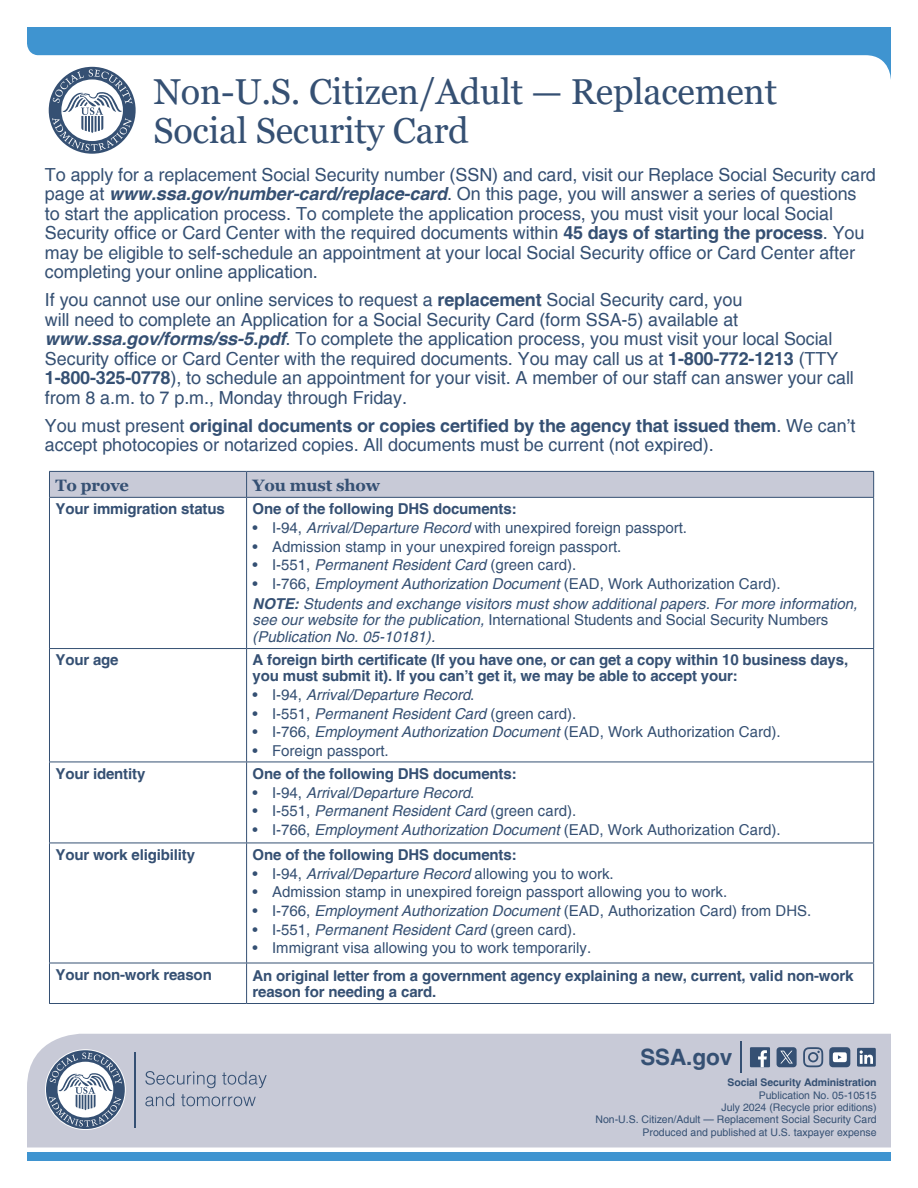
<style>
.page{position:relative;width:918px;height:1188px;background:#fff}
.page>*{position:absolute;margin:0;border:0;box-sizing:border-box;transform-origin:0 0}
.t1{font:36px/39px "Georgia";letter-spacing:-.005em;color:#355073}
.t2{font:700 22.5px "Helvetica";letter-spacing:-.005em;color:#355073}
.t3{font:18px/19.5px "Helvetica";letter-spacing:-.005em;color:#355073}
.t4{font:700 16.5px "Georgia";letter-spacing:-.01em;color:#355073}
.t5{font:15px "Helvetica";color:#355073}
.t6{font:italic 15px/16.5px "Helvetica";letter-spacing:-.005em;color:#355073}
.t7{font:700 15px/15.8px "Helvetica";letter-spacing:-.01em;color:#355073}
.t8{font:10.5px "Helvetica";color:#355073}
.t9{font:700 10.5px "Helvetica";letter-spacing:-.01em;color:#355073}
.s1{font-weight:700;font-style:italic}
.s2{font-weight:700}
.s3{font-style:italic}
.s4{font-style:normal}
</style>
<div class="page">
<div style="left:27px;top:1034px;width:864px;height:113px;background:#c8cad7"></div>
<svg style="left:27px;top:27px;width:864px;height:53px;fill:#3f94d0"></svg>
<svg style="left:49px;top:67px;width:87px;height:87px"></svg>
<svg style="left:52px;top:69px;width:80px;height:82px"></svg>
<div style="left:27px;top:1153px;width:864px;height:8px;background:#3f94d0"></div>
<hr style="left:49px;top:498px;width:1px;height:150px;background:#355073">
<hr style="left:246px;top:498px;width:1px;height:150px;background:#355073">
<hr style="left:873px;top:498px;width:1px;height:150px;background:#355073">
<hr style="left:49px;top:648px;width:198px;height:1px;background:#355073">
<hr style="left:49px;top:649px;width:1px;height:113px;background:#355073">
<hr style="left:247px;top:648px;width:627px;height:1px;background:#355073">
<hr style="left:246px;top:649px;width:1px;height:113px;background:#355073">
<hr style="left:873px;top:649px;width:1px;height:113px;background:#355073">
<hr style="left:49px;top:762px;width:198px;height:1px;background:#355073">
<hr style="left:49px;top:762px;width:1px;height:81px;background:#355073">
<hr style="left:247px;top:762px;width:627px;height:1px;background:#355073">
<hr style="left:246px;top:762px;width:1px;height:81px;background:#355073">
<hr style="left:873px;top:762px;width:1px;height:81px;background:#355073">
<svg style="left:49px;top:471px;width:825px;height:26px;background:#c1c4d2"></svg>
<hr style="left:49px;top:497px;width:198px;height:1px;background:#355073">
<hr style="left:247px;top:497px;width:627px;height:1px;background:#355073">
<hr style="left:49px;top:843px;width:198px;height:1px;background:#355073">
<hr style="left:49px;top:843px;width:1px;height:120px;background:#355073">
<hr style="left:247px;top:843px;width:627px;height:1px;background:#355073">
<hr style="left:246px;top:843px;width:1px;height:120px;background:#355073">
<hr style="left:873px;top:843px;width:1px;height:120px;background:#355073">
<hr style="left:49px;top:963px;width:198px;height:1px;background:#355073">
<hr style="left:49px;top:963px;width:1px;height:40px;background:#355073">
<hr style="left:247px;top:963px;width:627px;height:1px;background:#355073">
<hr style="left:246px;top:963px;width:1px;height:40px;background:#355073">
<hr style="left:873px;top:963px;width:1px;height:40px;background:#355073">
<hr style="left:49px;top:1003px;width:198px;height:1px;background:#355073">
<hr style="left:247px;top:1003px;width:627px;height:1px;background:#355073">
<svg style="left:145px;top:1071px;width:122px;height:35px;background:#b1b7c7"></svg>
<hr style="left:135px;top:1052px;width:1px;height:75px;background:#355073">
<svg style="left:45px;top:1049px;width:81px;height:81px"></svg>
<svg style="left:46px;top:1050px;width:79px;height:79px"></svg>
<svg style="left:49px;top:1053px;width:73px;height:74px"></svg>
<svg style="left:857px;top:1048px;width:19px;height:19px"></svg>
<svg style="left:829px;top:1047px;width:21px;height:20px"></svg>
<svg style="left:803px;top:1047px;width:20px;height:20px"></svg>
<div style="left:777px;top:1047px;width:20px;height:20px;background:#355073;border-radius:3px"></div>
<svg style="left:780px;top:1051px;width:13px;height:13px"></svg>
<div style="left:750px;top:1047px;width:20px;height:20px;background:#355073"></div>
<svg style="left:758px;top:1050px;width:9px;height:17px"></svg>
<hr style="left:740px;top:1041px;width:2px;height:32px;background:#355073">
<h1 class="t1" style="left:153px;top:73px;width:625px">Non-U.S. Citizen/Adult — Replacement<br>Social Security Card</h1>
<p class="t3" style="left:45px;top:165px;width:833px">To apply for a replacement Social Security number (SSN) and card, visit our Replace Social Security card page at <span class="s1">www.ssa.gov/number-card/replace-card</span>. On this page, you will answer a series of questions to start the application process. To complete the application process, you must visit your local Social Security office or Card Center with the required documents within <span class="s2">45 days of starting the process</span>. You may be eligible to self-schedule an appointment at your local Social Security office or Card Center after completing your online application.</p>
<p class="t3" style="left:45px;top:291px;width:811px">If you cannot use our online services to request a <span class="s2">replacement</span> Social Security card, you<br>will need to complete an Application for a Social Security Card (form SSA-5) available at <span class="s1">www.ssa.gov/forms/ss-5.pdf</span>. To complete the application process, you must visit your local Social Security office or Card Center with the required documents. You may call us at <span class="s2">1-800-772-1213</span> (TTY <span class="s2">1-800-325-0778</span>), to schedule an appointment for your visit. A member of our staff can answer your call from 8 a.m. to 7 p.m., Monday through Friday.</p>
<p class="t3" style="left:45px;top:417px;width:812px">You must present <span class="s2">original documents or copies certified by the agency that issued them</span>. We can’t accept photocopies or notarized copies. All documents must be current (not expired).</p>
<p class="t4" style="left:55px;top:474px;width:75px">To prove</p>
<p class="t4" style="left:253px;top:474px;width:129px">You must show</p>
<p class="t7" style="left:55px;top:502px;width:171px">Your immigration status</p>
<p class="t7" style="left:253px;top:502px;width:266px">One of the following DHS documents:</p>
<p class="t5" style="left:253px;top:519px;width:436px">• I-94, <span class="s3">Arrival/Departure Record</span> with unexpired foreign passport.</p>
<p class="t5" style="left:253px;top:538px;width:370px">• Admission stamp in your unexpired foreign passport.</p>
<p class="t6" style="left:253px;top:557px;width:325px"><span class="s4">• I-551,</span> Permanent Resident Card <span class="s4">(green card).</span></p>
<p class="t5" style="left:253px;top:575px;width:529px">• I-766, <span class="s3">Employment Authorization Document</span> (EAD, Work Authorization Card).</p>
<h2 class="t6" style="left:253px;top:596px;width:606px"><span class="s2">NOTE:</span> Students and exchange visitors must show additional papers. For more information, see our website for the publication, <span class="s4">International Students and Social Security Numbers </span>(Publication No. 05-10181).</h2>
<p class="t7" style="left:55px;top:653px;width:65px">Your age</p>
<p class="t7" style="left:253px;top:653px;width:597px">A foreign birth certificate (If you have one, or can get a copy within 10 business days, you must submit it). If you can’t get it, we may be able to accept your:</p>
<p class="t6" style="left:253px;top:687px;width:223px"><span class="s4">• I-94,</span> Arrival/Departure Record<span class="s4">.</span></p>
<p class="t6" style="left:253px;top:706px;width:325px"><span class="s4">• I-551,</span> Permanent Resident Card <span class="s4">(green card).</span></p>
<p class="t5" style="left:253px;top:723px;width:529px">• I-766, <span class="s3">Employment Authorization Document</span> (EAD, Work Authorization Card).</p>
<p class="t5" style="left:253px;top:742px;width:138px">• Foreign passport.</p>
<p class="t7" style="left:55px;top:766px;width:91px">Your identity</p>
<p class="t7" style="left:253px;top:766px;width:266px">One of the following DHS documents:</p>
<p class="t6" style="left:253px;top:785px;width:223px"><span class="s4">• I-94,</span> Arrival/Departure Record<span class="s4">.</span></p>
<p class="t6" style="left:253px;top:803px;width:325px"><span class="s4">• I-551,</span> Permanent Resident Card <span class="s4">(green card).</span></p>
<p class="t5" style="left:253px;top:821px;width:529px">• I-766, <span class="s3">Employment Authorization Document</span> (EAD, Work Authorization Card).</p>
<p class="t7" style="left:55px;top:847px;width:141px">Your work eligibility</p>
<p class="t7" style="left:253px;top:847px;width:266px">One of the following DHS documents:</p>
<p class="t5" style="left:253px;top:864px;width:363px">• I-94, <span class="s3">Arrival/Departure Record</span> allowing you to work.</p>
<p class="t5" style="left:253px;top:883px;width:476px">• Admission stamp in unexpired foreign passport allowing you to work.</p>
<p class="t5" style="left:253px;top:902px;width:560px">• I-766, <span class="s3">Employment Authorization Document</span> (EAD, Authorization Card) from DHS.</p>
<p class="t6" style="left:253px;top:922px;width:325px"><span class="s4">• I-551,</span> Permanent Resident Card <span class="s4">(green card).</span></p>
<p class="t5" style="left:253px;top:939px;width:340px">• Immigrant visa allowing you to work temporarily.</p>
<p class="t7" style="left:55px;top:967px;width:158px">Your non-work reason</p>
<p class="t7" style="left:253px;top:968px;width:602px">An original letter from a government agency explaining a new, current, valid non-work reason for needing a card.</p>
<p class="t2" style="left:640px;top:1044px;width:93px">SSA.gov</p>
<p class="t9" style="left:727px;top:1076px;width:151px">Social Security Administration</p>
<p class="t8" style="left:759px;top:1089px;width:119px">Publication No. 05-10515</p>
<p class="t8" style="left:721px;top:1101px;width:157px">July 2024 (Recycle prior editions)</p>
<p class="t8" style="left:595px;top:1114px;width:283px">Non-U.S. Citizen/Adult — Replacement Social Security Card</p>
<p class="t8" style="left:643px;top:1126px;width:236px">Produced and published at U.S. taxpayer expense</p>
</div>
